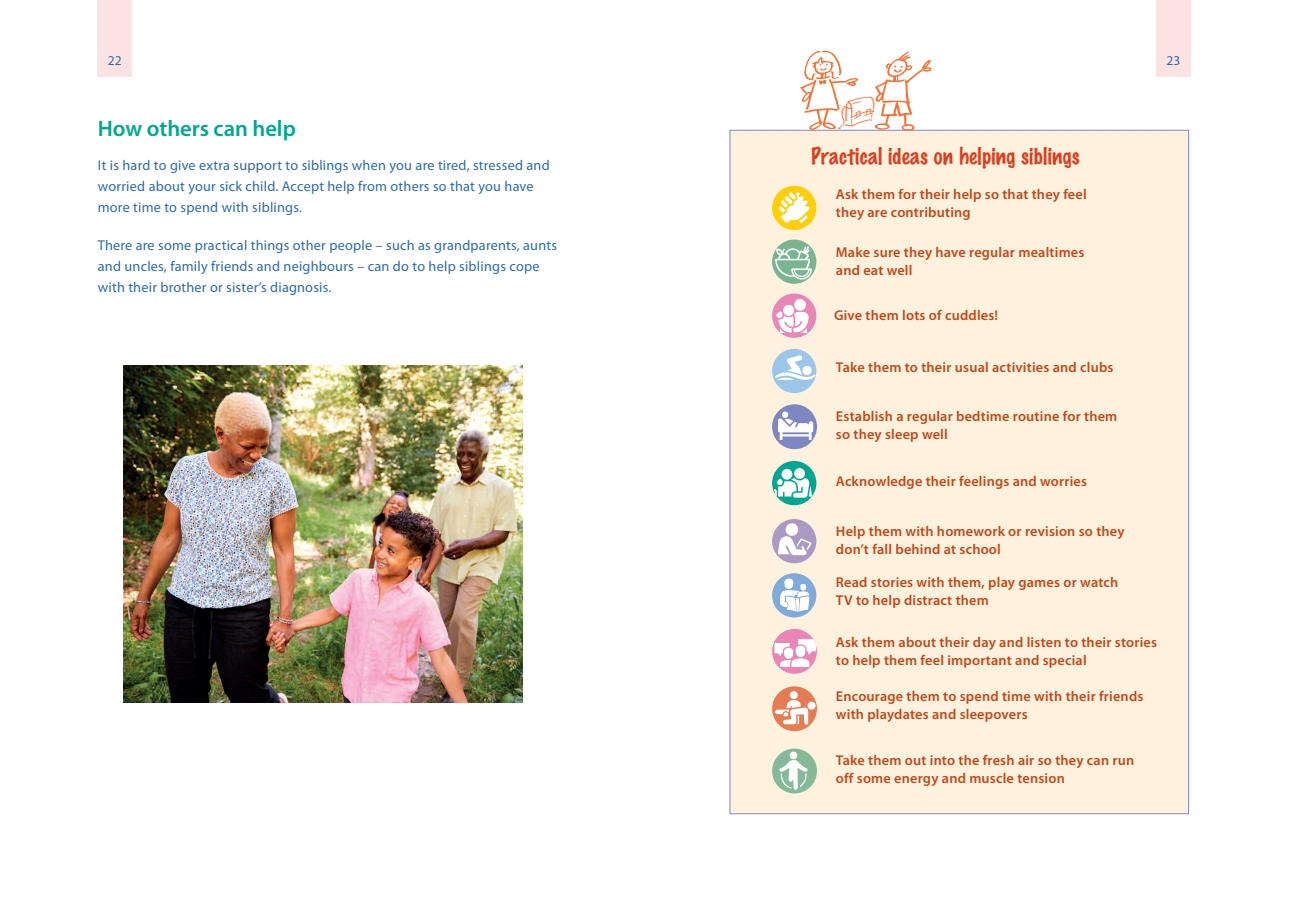
<style>
.page{position:relative;width:1289px;height:919px;background:#fff}
.page>*{position:absolute;margin:0;border:0;box-sizing:border-box;transform-origin:0 0}
.t1{font:600 22.5px "Myriad Pro";color:#00a790}
.t2{font:100 21px "Marker Felt";letter-spacing:.015em;color:#db3f1e}
.t3{font:600 14.25px/18px "Myriad Pro";letter-spacing:.015em;color:#c34818}
.t4{font:14.25px/21px "Myriad Pro";letter-spacing:.015em;color:#2d6ba9}
.t5{font:13.5px "Myriad Pro";color:#2d6ba9}
</style>
<div class="page">
<div style="left:98px;top:0;width:34px;height:77px;background:#fce2e3"></div>
<div style="left:1156px;top:0;width:34px;height:77px;background:#fce2e3"></div>
<div style="left:730px;top:131px;width:458px;height:682px;background:#fef2df"></div>
<div style="left:772px;top:186px;width:44px;height:44px;background:#fece08;border-radius:50%"></div>
<img style="left:780px;top:192px;width:29px;height:31px">
<div style="left:772px;top:519px;width:44px;height:44px;background:#ac99c3;border-radius:50%"></div>
<svg style="left:777px;top:536px;width:34px;height:19px"></svg>
<div style="left:785px;top:523px;width:13px;height:12px;background:#fff;border-radius:50%"></div>
<div style="left:772px;top:573px;width:44px;height:44px;background:#80aad9;border-radius:50%"></div>
<svg style="left:779px;top:578px;width:30px;height:33px"></svg>
<div style="left:772px;top:629px;width:44px;height:44px;background:#e786b7;border-radius:50%"></div>
<svg style="left:774px;top:639px;width:42px;height:27px"></svg>
<svg style="left:772px;top:686px;width:45px;height:45px"></svg>
<div style="left:789px;top:691px;width:8px;height:8px;background:#fff;border-radius:50%"></div>
<svg style="left:775px;top:700px;width:33px;height:24px"></svg>
<div style="left:807px;top:701px;width:8px;height:8px;background:#fff;border-radius:50%"></div>
<div style="left:772px;top:748px;width:45px;height:45px;background:#86b999;border-radius:50%"></div>
<svg style="left:779px;top:760px;width:28px;height:29px"></svg>
<div style="left:789px;top:751px;width:8px;height:8px;background:#fff;border-radius:50%"></div>
<div style="left:772px;top:239px;width:44px;height:45px;background:#7ab490;border-radius:50%"></div>
<img style="left:775px;top:246px;width:37px;height:34px">
<div style="left:772px;top:293px;width:44px;height:45px;background:#e786b7;border-radius:50%"></div>
<div style="left:783px;top:305px;width:11px;height:11px;background:#fff;border-radius:50%"></div>
<svg style="left:776px;top:311px;width:32px;height:22px"></svg>
<div style="left:794px;top:299px;width:12px;height:11px;background:#fff;border-radius:50%"></div>
<div style="left:772px;top:349px;width:44px;height:44px;background:#9bc6ea;border-radius:50%"></div>
<svg style="left:775px;top:355px;width:40px;height:25px"></svg>
<svg style="left:772px;top:404px;width:45px;height:45px;background:#a6acd4"></svg>
<svg style="left:782px;top:411px;width:6px;height:7px"></svg>
<div style="left:772px;top:461px;width:44px;height:44px;background:#00a790;border-radius:50%"></div>
<div style="left:781px;top:469px;width:11px;height:10px;background:#fff;border-radius:50%"></div>
<div style="left:794px;top:468px;width:11px;height:11px;background:#fff;border-radius:50%"></div>
<svg style="left:774px;top:478px;width:38px;height:19px"></svg>
<img style="left:124px;top:366px;width:399px;height:337px">
<svg style="left:800px;top:129px;width:131px;height:2px"></svg>
<p class="t5" style="left:108px;top:56px;width:15px">22</p>
<p class="t5" style="left:1166px;top:56px;width:15px">23</p>
<h1 class="t1" style="left:98px;top:120px;width:199px">How others can help</h1>
<p class="t4" style="left:98px;top:156px;width:453px">It is hard to give extra support to siblings when you are tired, stressed and worried about your sick child. Accept help from others so that you have more time to spend with siblings.</p>
<p class="t4" style="left:98px;top:236px;width:460px">There are some practical things other people – such as grandparents, aunts and uncles, family friends and neighbours – can do to help siblings cope with their brother or sister’s diagnosis.</p>
<h2 class="t2" style="left:811px;top:145px;width:270px">Practical ideas on helping siblings</h2>
<p class="t3" style="left:836px;top:186px;width:252px">Ask them for their help so that they feel they are contributing</p>
<p class="t3" style="left:836px;top:244px;width:250px">Make sure they have regular mealtimes and eat well</p>
<p class="t3" style="left:834px;top:307px;width:166px">Give them lots of cuddles!</p>
<p class="t3" style="left:836px;top:359px;width:279px">Take them to their usual activities and clubs</p>
<p class="t3" style="left:836px;top:408px;width:283px">Establish a regular bedtime routine for them so they sleep well</p>
<p class="t3" style="left:836px;top:473px;width:253px">Acknowledge their feelings and worries</p>
<p class="t3" style="left:836px;top:523px;width:290px">Help them with homework or revision so they don’t fall behind at school</p>
<p class="t3" style="left:836px;top:574px;width:284px">Read stories with them, play games or watch<br>TV to help distract them</p>
<p class="t3" style="left:836px;top:634px;width:323px">Ask them about their day and listen to their stories to help them feel important and special</p>
<p class="t3" style="left:836px;top:688px;width:309px">Encourage them to spend time with their friends with playdates and sleepovers</p>
<p class="t3" style="left:836px;top:752px;width:300px">Take them out into the fresh air so they can run off some energy and muscle tension</p>
</div>
